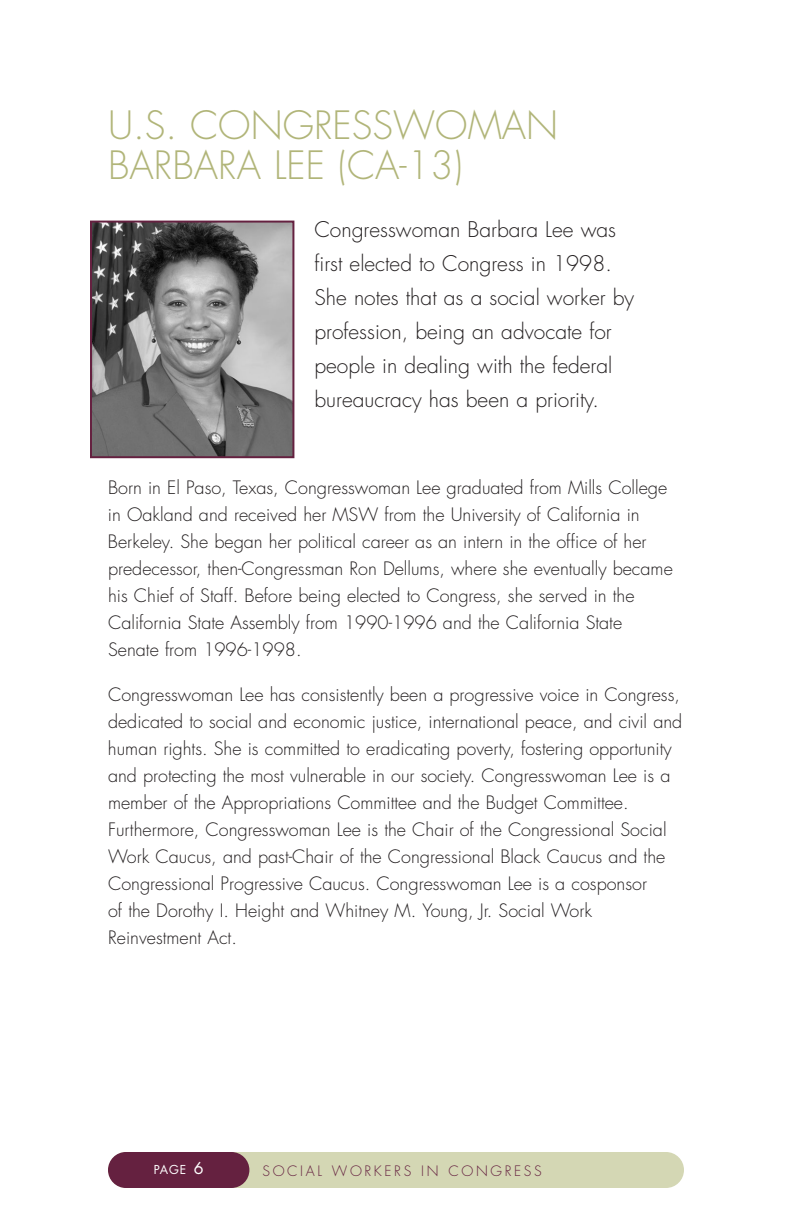
<style>
.page{position:relative;width:792px;height:1224px;background:#fff}
.page>*{position:absolute;margin:0;border:0;box-sizing:border-box;transform-origin:0 0}
.t1{font:300 38px/40px "Futura";color:#b1b579}
.t2{font:300 21px/34px "Futura";color:#231f20}
.t3{font:300 18px/27px "Futura";color:#231f20}
.t4{font:300 14px "Futura";letter-spacing:.185em;color:#652140}
.t5{font:12px "Futura";color:#fff}
.s1{font-size:16px}
</style>
<div class="page">
<div style="left:108px;top:1152px;width:576px;height:36px;background:#d4d7b4;border-radius:18px"></div>
<div style="left:108px;top:1152px;width:141px;height:36px;background:#652140;border-radius:18px"></div>
<img style="left:93px;top:224px;width:198px;height:231px">
<div style="left:90px;top:221px;width:204px;height:237px;border:2px solid #652140"></div>
<h1 class="t1" style="left:108px;top:109px;width:452px">U.S. CONGRESSWOMAN<br>BARBARA LEE (CA-13)</h1>
<p class="t2" style="left:314px;top:214px;width:321px">Congresswoman Barbara Lee was first elected to Congress in 1998.<br>She notes that as a social worker by profession, being an advocate for people in dealing with the federal bureaucracy has been a priority.</p>
<p class="t3" style="left:108px;top:476px;width:566px">Born in El Paso, Texas, Congresswoman Lee graduated from Mills College in Oakland and received her MSW from the University of California in Berkeley. She began her political career as an intern in the office of her predecessor, then-Congressman Ron Dellums, where she eventually became his Chief of Staff. Before being elected to Congress, she served in the California State Assembly from 1990-1996 and the California State Senate from 1996-1998.</p>
<p class="t3" style="left:108px;top:683px;width:576px">Congresswoman Lee has consistently been a progressive voice in Congress, dedicated to social and economic justice, international peace, and civil and human rights. She is committed to eradicating poverty, fostering opportunity and protecting the most vulnerable in our society. Congresswoman Lee is a member of the Appropriations Committee and the Budget Committee.<br>Furthermore, Congresswoman Lee is the Chair of the Congressional Social Work Caucus, and past-Chair of the Congressional Black Caucus and the Congressional Progressive Caucus. Congresswoman Lee is a cosponsor<br>of the Dorothy I. Height and Whitney M. Young, Jr. Social Work Reinvestment Act.</p>
<p class="t5" style="left:154px;top:1164px;width:51px">PAGE <span class="s1">6</span></p>
<p class="t4" style="left:263px;top:1164px;width:281px">SOCIAL WORKERS IN CONGRESS</p>
</div>
